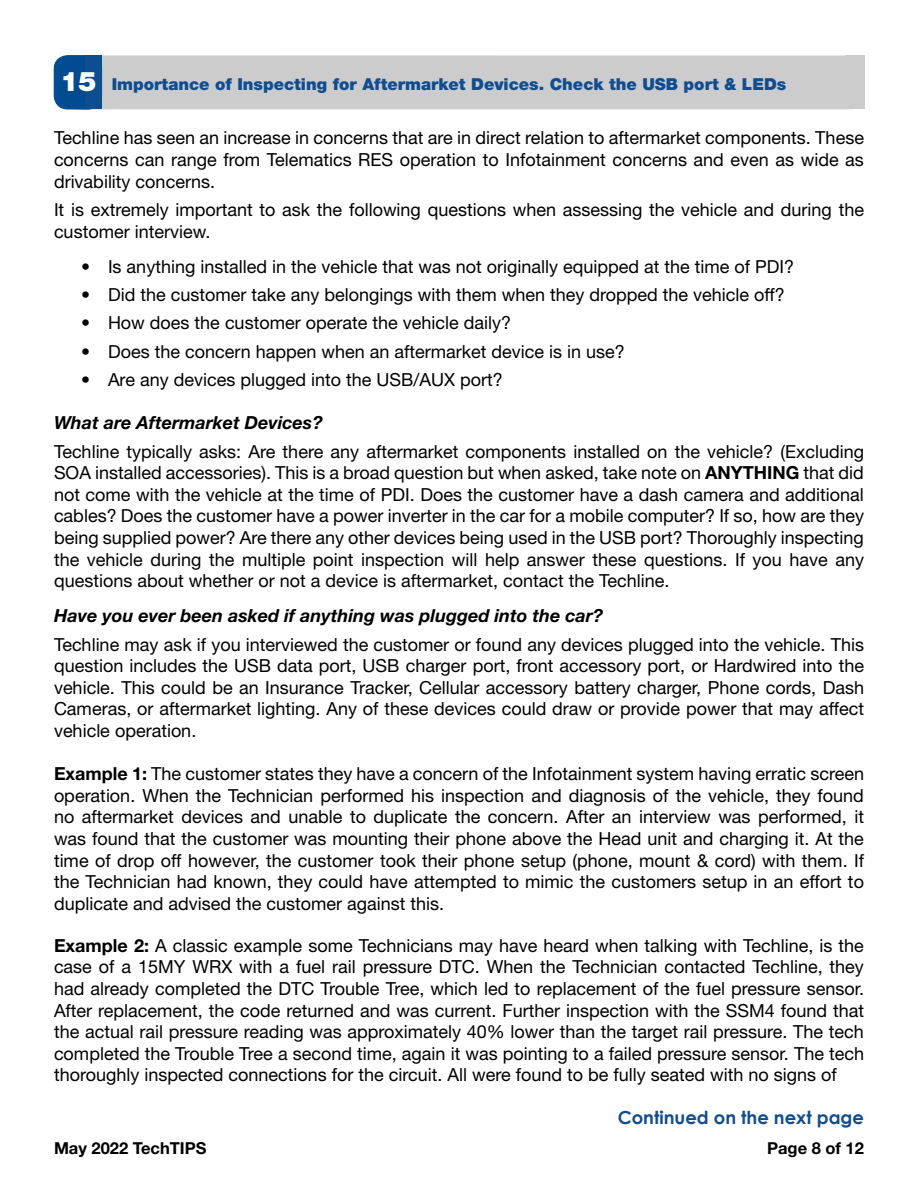
<style>
.page{position:relative;width:918px;height:1188px;background:#fff}
.page>*{position:absolute;margin:0;border:0;box-sizing:border-box;transform-origin:0 0}
.t1{font:18px/21.6px "Helvetica Neue LT Std";color:#000;text-align:justify}
.t2{font:italic 700 18px "Helvetica Neue LT Std";color:#000}
.t3{font:700 18px "Century Gothic";color:#0f4d91}
.t4{font:900 16.5px "Helvetica Neue LT Std";color:#0f4d91}
.t5{font:700 16.5px "Helvetica Neue LT Std";color:#000}
.s1{font-size:27px;color:#fff}
.s2{font-weight:700}
</style>
<div class="page">
<div style="left:54px;top:55px;width:811px;height:54px;background:#ccc;border-radius:14px"></div>
<div style="left:846px;top:55px;width:19px;height:54px;background:#ccc"></div>
<div style="left:54px;top:56px;width:48px;height:53px;background:#004b92;border-radius:14px"></div>
<div style="left:54px;top:55px;width:48px;height:54px;border:1px solid #004b92;border-radius:14px"></div>
<div style="left:85px;top:55px;width:17px;height:54px;background:#0f4d91"></div>
<p class="t4" style="left:60px;top:74px;width:727px"><span class="s1">15</span> Importance of Inspecting for Aftermarket Devices. Check the USB port &amp; LEDs</p>
<p class="t1" style="left:54px;top:127px;width:812px">Techline has seen an increase in concerns that are in direct relation to aftermarket components. These concerns can range from Telematics RES operation to Infotainment concerns and even as wide as drivability concerns.</p>
<p class="t1" style="left:54px;top:198px;width:812px">It is extremely important to ask the following questions when assessing the vehicle and during the customer interview.</p>
<p class="t1" style="left:81px;top:255px;width:715px">• Is anything installed in the vehicle that was not originally equipped at the time of PDI?</p>
<p class="t1" style="left:81px;top:283px;width:705px">• Did the customer take any belongings with them when they dropped the vehicle off?</p>
<p class="t1" style="left:81px;top:312px;width:432px">• How does the customer operate the vehicle daily?</p>
<p class="t1" style="left:81px;top:340px;width:545px">• Does the concern happen when an aftermarket device is in use?</p>
<p class="t1" style="left:81px;top:368px;width:423px">• Are any devices plugged into the USB/AUX port?</p>
<p class="t2" style="left:54px;top:412px;width:270px">What are Aftermarket Devices?</p>
<p class="t1" style="left:54px;top:440px;width:812px">Techline typically asks: Are there any aftermarket components installed on the vehicle? (Excluding SOA installed accessories). This is a broad question but when asked, take note on <span class="s2">ANYTHING</span> that did not come with the vehicle at the time of PDI. Does the customer have a dash camera and additional cables? Does the customer have a power inverter in the car for a mobile computer? If so, how are they being supplied power? Are there any other devices being used in the USB port? Thoroughly inspecting the vehicle during the multiple point inspection will help answer these questions. If you have any questions about whether or not a device is aftermarket, contact the Techline.</p>
<p class="t2" style="left:54px;top:605px;width:551px">Have you ever been asked if anything was plugged into the car?</p>
<p class="t1" style="left:54px;top:633px;width:812px">Techline may ask if you interviewed the customer or found any devices plugged into the vehicle. This question includes the USB data port, USB charger port, front accessory port, or Hardwired into the vehicle. This could be an Insurance Tracker, Cellular accessory battery charger, Phone cords, Dash Cameras, or aftermarket lighting. Any of these devices could draw or provide power that may affect vehicle operation.</p>
<p class="t1" style="left:54px;top:763px;width:812px"><span class="s2">Example 1:</span> The customer states they have a concern of the Infotainment system having erratic screen operation. When the Technician performed his inspection and diagnosis of the vehicle, they found no aftermarket devices and unable to duplicate the concern. After an interview was performed, it was found that the customer was mounting their phone above the Head unit and charging it. At the time of drop off however, the customer took their phone setup (phone, mount &amp; cord) with them. If the Technician had known, they could have attempted to mimic the customers setup in an effort to duplicate and advised the customer against this.</p>
<p class="t1" style="left:54px;top:934px;width:812px"><span class="s2">Example 2:</span> A classic example some Technicians may have heard when talking with Techline, is the case of a 15MY WRX with a fuel rail pressure DTC. When the Technician contacted Techline, they had already completed the DTC Trouble Tree, which led to replacement of the fuel pressure sensor.<br>After replacement, the code returned and was current. Further inspection with the SSM4 found that the actual rail pressure reading was approximately 40% lower than the target rail pressure. The tech completed the Trouble Tree a second time, again it was pointing to a failed pressure sensor. The tech thoroughly inspected connections for the circuit. All were found to be fully seated with no signs of</p>
<p class="t3" style="left:618px;top:1104px;width:248px">Continued on the next page</p>
<p class="t5" style="left:54px;top:1138px;width:154px">May 2022 TechTIPS</p>
<p class="t5" style="left:767px;top:1138px;width:98px">Page 8 of 12</p>
</div>
